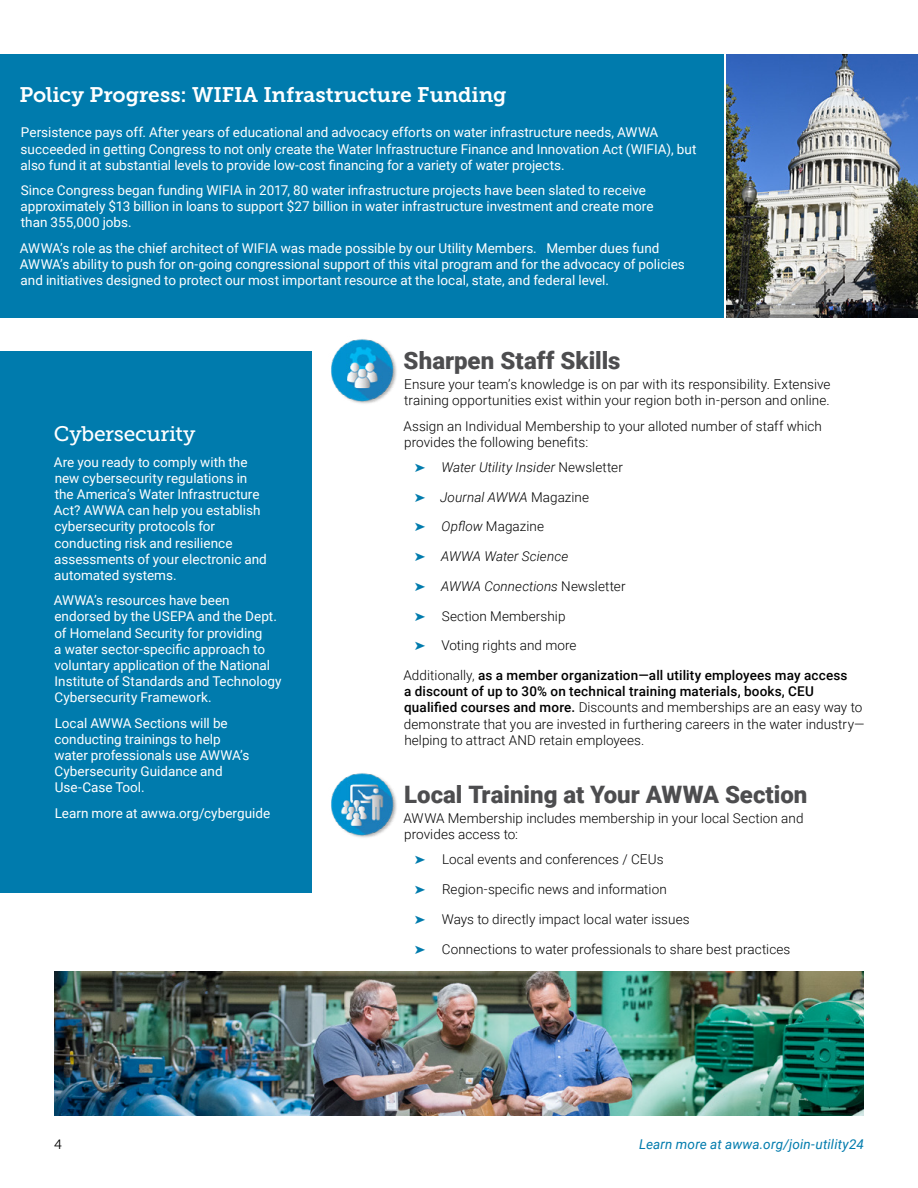
<style>
.page{position:relative;width:918px;height:1188px;background:#fff}
.page>*{position:absolute;margin:0;border:0;box-sizing:border-box;transform-origin:0 0}
.Subhead_Bold{font:900 24px "Roboto";color:#4d4d4f}
.KO_Head_Callout{font:21px "Museo Slab 700";letter-spacing:-.005em;color:#fff}
.KO_Body{font:21px "Museo Slab 500";letter-spacing:-.01em;color:#fff}
.KO_Body-2{font:13.5px/16.2px "Roboto";color:#fff}
.Body{font:300 13.5px/16.2px "Roboto";letter-spacing:.005em;color:#000}
.t1{font:italic 300 13.5px "Roboto";letter-spacing:.005em;color:#000}
.t2{font:italic 13.5px "Roboto";letter-spacing:.015em;color:#007bad}
.t3{font:13.5px "Museo Slab 300";color:#000}
.s1{color:#007bad}
.s2{font-style:normal}
.s3{font-style:italic}
.s4{font-weight:500}
</style>
<div class="page">
<div style="left:0;top:54px;width:724px;height:264px;background:#007bad"></div>
<img style="left:331px;top:339px;width:66px;height:65px">
<img style="left:331px;top:773px;width:66px;height:65px">
<img style="left:727px;top:54px;width:191px;height:264px">
<div style="left:0;top:351px;width:312px;height:541px;background:#007bad"></div>
<img style="left:54px;top:972px;width:810px;height:144px">
<p class="KO_Head_Callout" style="left:20px;top:83px;width:488px">Policy Progress: WIFIA Infrastructure Funding</p>
<p class="KO_Body-2" style="left:21px;top:124px;width:678px">Persistence pays off. After years of educational and advocacy efforts on water infrastructure needs, AWWA succeeded in getting Congress to not only create the Water Infrastructure Finance and Innovation Act (WIFIA), but also fund it at substantial levels to provide low-cost financing for a variety of water projects.</p>
<p class="KO_Body-2" style="left:21px;top:182px;width:635px">Since Congress began funding WIFIA in 2017, 80 water infrastructure projects have been slated to receive approximately $13 billion in loans to support $27 billion in water infrastructure investment and create more than 355,000 jobs.</p>
<p class="KO_Body-2" style="left:20px;top:239px;width:666px">AWWA’s role as the chief architect of WIFIA was made possible by our Utility Members. Member dues fund<br>AWWA’s ability to push for on-going congressional support of this vital program and for the advocacy of policies and initiatives designed to protect our most important resource at the local, state, and federal level.</p>
<p class="KO_Body" style="left:54px;top:422px;width:143px">Cybersecurity</p>
<p class="KO_Body-2" style="left:54px;top:453px;width:215px">Are you ready to comply with the new cybersecurity regulations in the America’s Water Infrastructure<br>Act? AWWA can help you establish cybersecurity protocols for conducting risk and resilience assessments of your electronic and automated systems.</p>
<p class="KO_Body-2" style="left:54px;top:592px;width:229px">AWWA’s resources have been endorsed by the USEPA and the Dept. of Homeland Security for providing<br>a water sector-specific approach to voluntary application of the National Institute of Standards and Technology Cybersecurity Framework.</p>
<p class="KO_Body-2" style="left:54px;top:714px;width:196px">Local AWWA Sections will be conducting trainings to help water professionals use AWWA’s<br>Cybersecurity Guidance and<br>Use-Case Tool.</p>
<p class="KO_Body-2" style="left:55px;top:804px;width:217px">Learn more at awwa.org/cyberguide</p>
<p class="Subhead_Bold" style="left:404px;top:344px;width:218px">Sharpen Staff Skills</p>
<p class="Body" style="left:404px;top:376px;width:428px">Ensure your team’s knowledge is on par with its responsibility. Extensive training opportunities exist within your region both in-person and online.</p>
<p class="Body" style="left:404px;top:417px;width:420px">Assign an Individual Membership to your alloted number of staff which provides the following benefits:</p>
<p class="t1" style="left:415px;top:458px;width:210px"><span class="s1">➤</span> Water Utility Insider <span class="s2">Newsletter</span></p>
<p class="t1" style="left:415px;top:487px;width:176px"><span class="s1">➤</span> Journal AWWA <span class="s2">Magazine</span></p>
<p class="Body" style="left:415px;top:518px;width:131px"><span class="s1">➤</span> <span class="s3">Opflow</span> Magazine</p>
<p class="t1" style="left:415px;top:547px;width:155px"><span class="s1">➤</span> AWWA Water Science</p>
<p class="t1" style="left:415px;top:577px;width:212px"><span class="s1">➤</span> AWWA Connections <span class="s2">Newsletter</span></p>
<p class="Body" style="left:415px;top:607px;width:152px"><span class="s1">➤</span> Section Membership</p>
<p class="Body" style="left:415px;top:637px;width:163px"><span class="s1">➤</span> Voting rights and more</p>
<p class="Body" style="left:404px;top:667px;width:463px">Additionally, <span class="s4">as a member organization—all utility employees may access<br>a discount of up to 30% on technical training materials, books, CEU qualified courses and more.</span> Discounts and memberships are an easy way to demonstrate that you are invested in furthering careers in the water industry— helping to attract AND retain employees.</p>
<p class="Subhead_Bold" style="left:404px;top:777px;width:405px">Local Training at Your AWWA Section</p>
<p class="Body" style="left:404px;top:810px;width:401px">AWWA Membership includes membership in your local Section and provides access to:</p>
<p class="Body" style="left:415px;top:851px;width:250px"><span class="s1">➤</span> Local events and conferences / CEUs</p>
<p class="Body" style="left:415px;top:881px;width:254px"><span class="s1">➤</span> Region-specific news and information</p>
<p class="Body" style="left:415px;top:910px;width:276px"><span class="s1">➤</span> Ways to directly impact local water issues</p>
<p class="Body" style="left:415px;top:940px;width:377px"><span class="s1">➤</span> Connections to water professionals to share best practices</p>
<p class="t3" style="left:54px;top:1137px;width:9px">4</p>
<p class="t2" style="left:639px;top:1135px;width:226px">Learn more at awwa.org/join-utility24</p>
</div>
